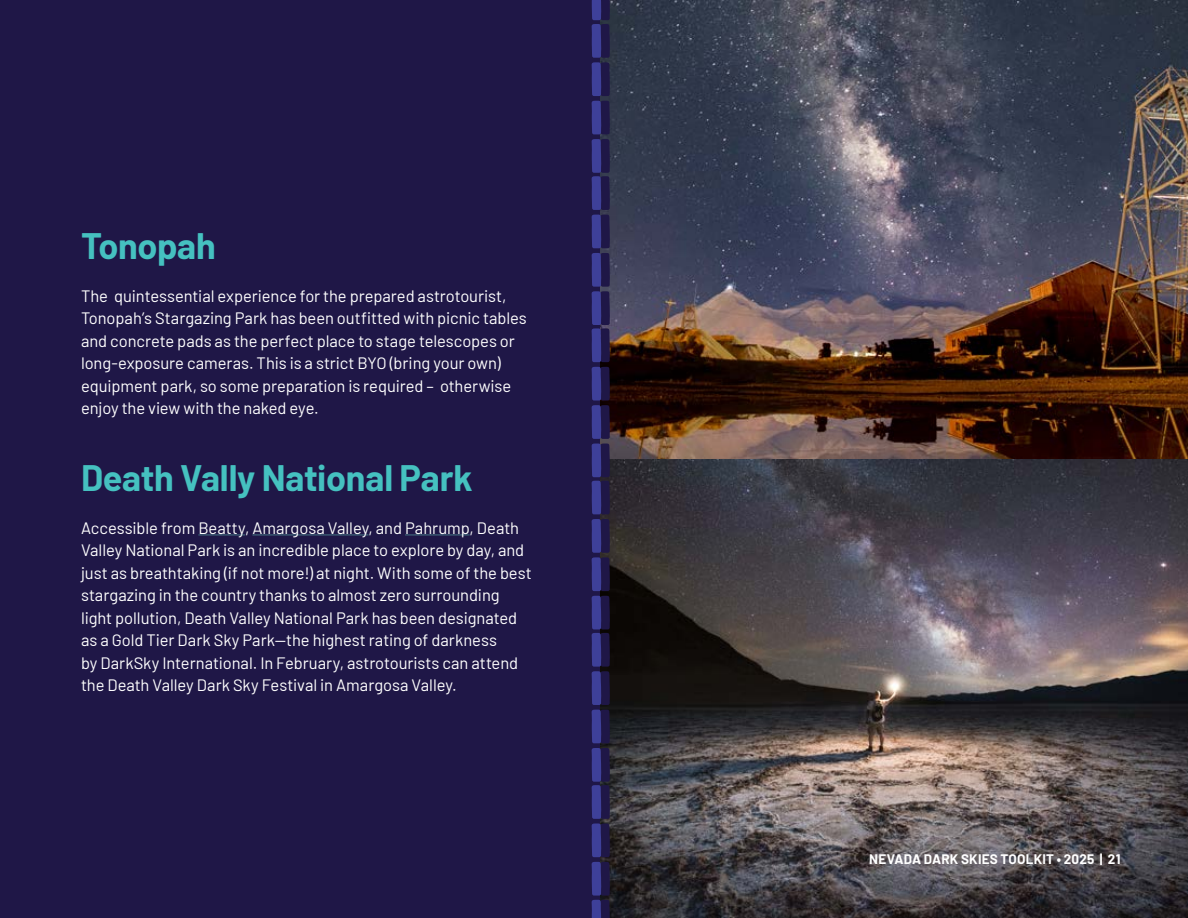
<style>
.page{position:relative;width:1188px;height:918px;background:#fff}
.page>*{position:absolute;margin:0;border:0;box-sizing:border-box;transform-origin:0 0}
.t1{font:700 36px "Barlow";letter-spacing:-.01em;color:#45c1c0}
.t2{font:16.5px/22.5px "Barlow";letter-spacing:-.005em;color:#fff}
.t3{font:700 13.5px "Barlow";letter-spacing:.015em;color:#fff}
</style>
<div class="page">
<div style="left:0;top:0;width:600px;height:918px;background:#1f1747"></div>
<img style="left:610px;top:0;width:578px;height:459px">
<svg style="left:610px;top:459px;width:578px;height:459px;background:#4f494d"></svg>
<svg style="left:592px;top:0;width:18px;height:918px;background:#2e2b6c"></svg>
<hr style="left:198px;top:535px;width:47px;height:1px;background:#467886">
<hr style="left:252px;top:535px;width:116px;height:1px;background:#467886">
<hr style="left:405px;top:535px;width:65px;height:1px;background:#467886">
<h1 class="t1" style="left:81px;top:219px;width:136px">Tonopah</h1>
<p class="t2" style="left:81px;top:283px;width:447px">The quintessential experience for the prepared astrotourist, Tonopah’s Stargazing Park has been outfitted with picnic tables and concrete pads as the perfect place to stage telescopes or long-exposure cameras. This is a strict BYO (bring your own) equipment park, so some preparation is required – otherwise enjoy the view with the naked eye.</p>
<h1 class="t1" style="left:81px;top:451px;width:393px">Death Vally National Park</h1>
<p class="t2" style="left:81px;top:515px;width:452px">Accessible from Beatty, Amargosa Valley, and Pahrump, Death Valley National Park is an incredible place to explore by day, and just as breathtaking (if not more!) at night. With some of the best stargazing in the country thanks to almost zero surrounding light pollution, Death Valley National Park has been designated as a Gold Tier Dark Sky Park—the highest rating of darkness<br>by DarkSky International. In February, astrotourists can attend the Death Valley Dark Sky Festival in Amargosa Valley.</p>
<p class="t3" style="left:869px;top:849px;width:253px">NEVADA DARK SKIES TOOLKIT • 2025 | 21</p>
</div>
